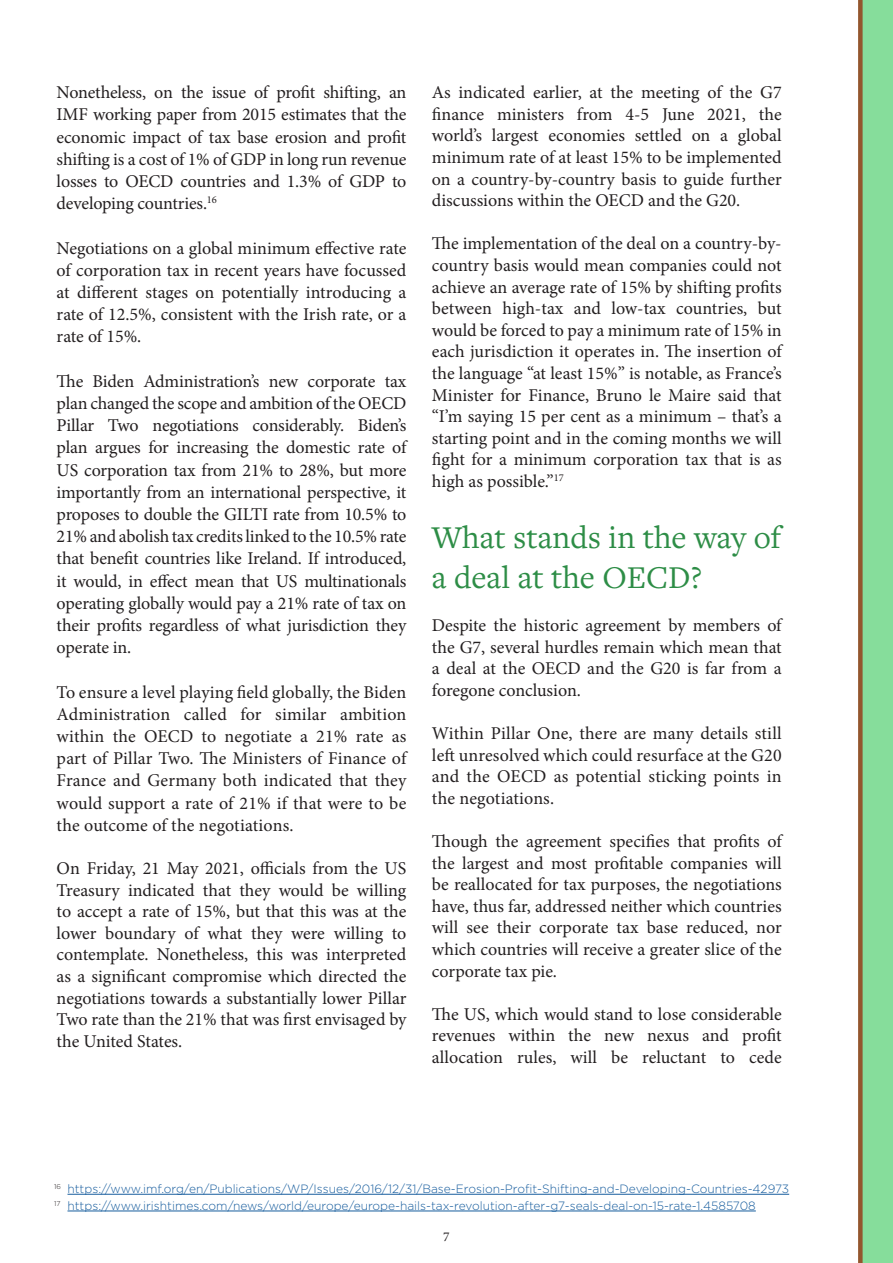
<style>
.page{position:relative;width:893px;height:1263px;background:#fff}
.page>*{position:absolute;margin:0;border:0;box-sizing:border-box;transform-origin:0 0}
.t1{font:33px/39.6px "Freight Text Pro";color:#2d8d46}
.t2{font:18px/21.6px "Minion Pro";color:#231f20;text-align:justify}
.t3{font:13.5px "Minion Pro";color:#231f20}
.t4{font:300 12px "Gotham";color:#175d9e}
</style>
<div class="page">
<hr style="left:68px;top:1194px;width:721px;height:1px;background:#175d9e">
<hr style="left:68px;top:1211px;width:688px;height:1px;background:#175d9e">
<svg style="left:858px;top:0;width:35px;height:1263px;background:#87cb8d"></svg>
<p class="t2" style="left:57px;top:81px;width:351px;line-height:22.2px">Nonetheless, on the issue of profit shifting, an IMF working paper from 2015 estimates that the economic impact of tax base erosion and profit shifting is a cost of 1% of GDP in long run revenue losses to OECD countries and 1.3% of GDP to developing countries.<sup>16</sup></p>
<p class="t2" style="left:57px;top:237px;width:351px;line-height:22.2px">Negotiations on a global minimum effective rate of corporation tax in recent years have focussed at different stages on potentially introducing a rate of 12.5%, consistent with the Irish rate, or a rate of 15%.</p>
<p class="t2" style="left:57px;top:370px;width:351px;line-height:22.2px">The Biden Administration’s new corporate tax plan changed the scope and ambition of the OECD Pillar Two negotiations considerably. Biden’s plan argues for increasing the domestic rate of US corporation tax from 21% to 28%, but more importantly from an international perspective, it proposes to double the GILTI rate from 10.5% to 21% and abolish tax credits linked to the 10.5% rate that benefit countries like Ireland. If introduced, it would, in effect mean that US multinationals operating globally would pay a 21% rate of tax on their profits regardless of what jurisdiction they operate in.</p>
<p class="t2" style="left:57px;top:681px;width:351px;line-height:22.2px">To ensure a level playing field globally, the Biden Administration called for similar ambition within the OECD to negotiate a 21% rate as part of Pillar Two. The Ministers of Finance of France and Germany both indicated that they would support a rate of 21% if that were to be the outcome of the negotiations.</p>
<p class="t2" style="left:57px;top:857px;width:351px">On Friday, 21 May 2021, officials from the US Treasury indicated that they would be willing to accept a rate of 15%, but that this was at the lower boundary of what they were willing to contemplate. Nonetheless, this was interpreted as a significant compromise which directed the negotiations towards a substantially lower Pillar Two rate than the 21% that was first envisaged by the United States.</p>
<p class="t2" style="left:432px;top:82px;width:351px">As indicated earlier, at the meeting of the G7 finance ministers from 4-5 June 2021, the world’s largest economies settled on a global minimum rate of at least 15% to be implemented on a country-by-country basis to guide further discussions within the OECD and the G20.</p>
<p class="t2" style="left:432px;top:233px;width:351px">The implementation of the deal on a country-by&shy;country basis would mean companies could not achieve an average rate of 15% by shifting profits between high-tax and low-tax countries, but would be forced to pay a minimum rate of 15% in each jurisdiction it operates in. The insertion of the language “at least 15%” is notable, as France’s Minister for Finance, Bruno le Maire said that “I’m saying 15 per cent as a minimum – that’s a starting point and in the coming months we will fight for a minimum corporation tax that is as high as possible.”<sup>17</sup></p>
<p class="t1" style="left:432px;top:517px;width:351px">What stands in the way of a deal at the OECD?</p>
<p class="t2" style="left:432px;top:614px;width:351px">Despite the historic agreement by members of the G7, several hurdles remain which mean that a deal at the OECD and the G20 is far from a foregone conclusion.</p>
<p class="t2" style="left:432px;top:722px;width:351px">Within Pillar One, there are many details still left unresolved which could resurface at the G20 and the OECD as potential sticking points in the negotiations.</p>
<p class="t2" style="left:432px;top:830px;width:351px">Though the agreement specifies that profits of the largest and most profitable companies will be reallocated for tax purposes, the negotiations have, thus far, addressed neither which countries will see their corporate tax base reduced, nor which countries will receive a greater slice of the corporate tax pie.</p>
<p class="t2" style="left:432px;top:1003px;width:351px">The US, which would stand to lose considerable revenues within the new nexus and profit allocation rules, will be reluctant to cede</p>
<p class="t4" style="left:54px;top:1181px;width:737px"><sup>16</sup> https://www.imf.org/en/Publications/WP/Issues/2016/12/31/Base-Erosion-Profit-Shifting-and-Developing-Countries-42973</p>
<p class="t4" style="left:54px;top:1198px;width:703px"><sup>17</sup> https://www.irishtimes.com/news/world/europe/europe-hails-tax-revolution-after-g7-seals-deal-on-15-rate-1.4585708</p>
<p class="t3" style="left:443px;top:1227px;width:8px">7</p>
</div>
